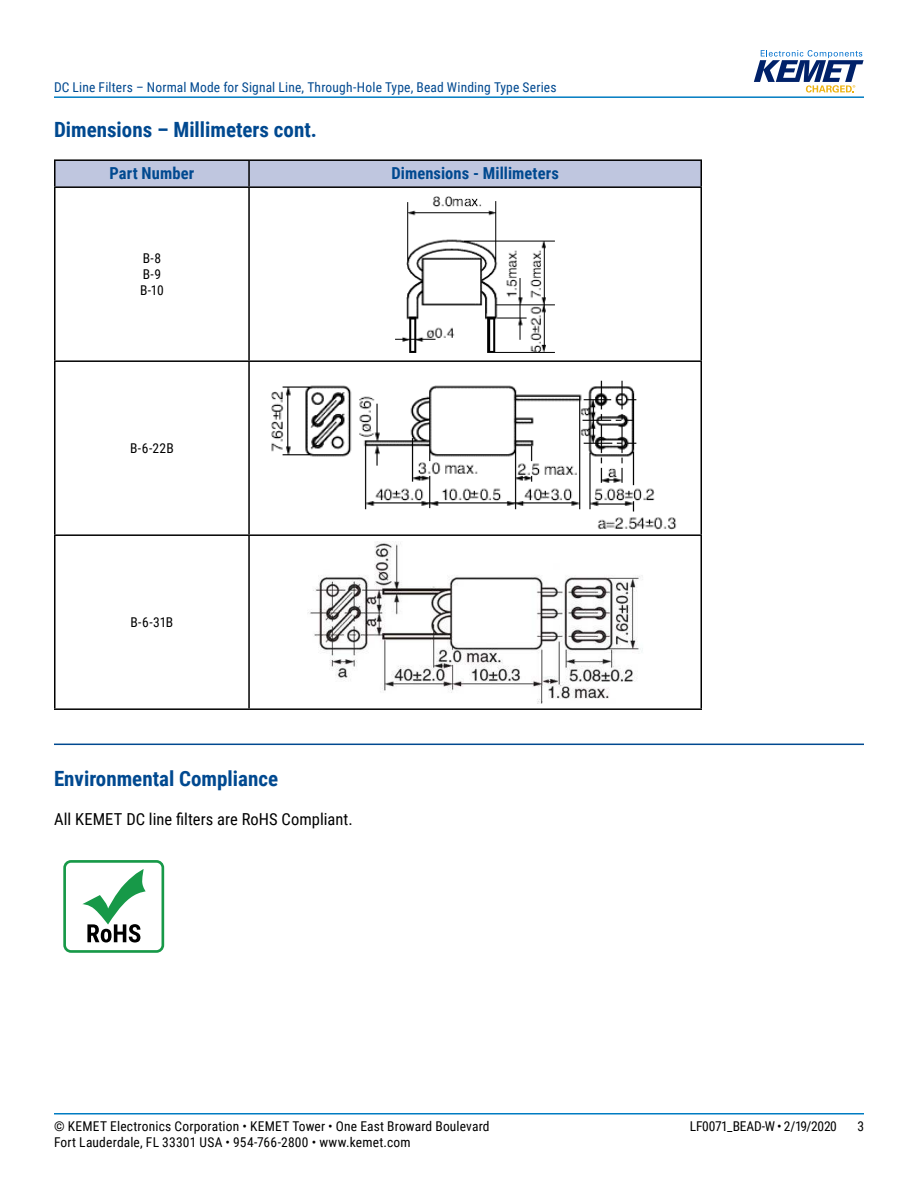
<style>
.page{position:relative;width:918px;height:1188px;background:#fff}
.page>*{position:absolute;margin:0;border:0;box-sizing:border-box;transform-origin:0 0}
.t1{font:700 21px "Roboto Condensed";color:#004990}
.t2{font:16.5px "Roboto Condensed";letter-spacing:.005em;color:#000}
.t3{font:700 16.5px "Roboto Condensed";letter-spacing:.005em;color:#004990}
.t4{font:13.5px/16.2px "Roboto Condensed";letter-spacing:.015em;color:#000}
.t5{font:13.5px "Roboto Condensed";letter-spacing:.015em;color:#004990}
.t6{font:13.5px "Roboto Condensed";letter-spacing:-.025em;color:#000}
</style>
<div class="page">
<hr style="left:54px;top:1113px;width:810px;height:2px;background:#007cc2">
<hr style="left:54px;top:96px;width:810px;height:2px;background:#007cc2">
<svg style="left:754px;top:50px;width:110px;height:43px"></svg>
<hr style="left:54px;top:744px;width:810px;height:1px;background:#004990">
<hr style="left:54px;top:186px;width:195px;height:2px;background:#000">
<hr style="left:249px;top:186px;width:453px;height:2px;background:#000">
<hr style="left:248px;top:188px;width:2px;height:172px;background:#000">
<hr style="left:54px;top:360px;width:195px;height:2px;background:#000">
<hr style="left:249px;top:360px;width:453px;height:2px;background:#000">
<hr style="left:248px;top:362px;width:2px;height:172px;background:#000">
<hr style="left:54px;top:534px;width:195px;height:2px;background:#000">
<hr style="left:249px;top:534px;width:453px;height:2px;background:#000">
<hr style="left:248px;top:536px;width:2px;height:172px;background:#000">
<hr style="left:54px;top:159px;width:195px;height:2px;background:#000">
<hr style="left:54px;top:161px;width:2px;height:25px;background:#000">
<hr style="left:249px;top:159px;width:453px;height:2px;background:#000">
<svg style="left:55px;top:160px;width:647px;height:27px;background:#b3b9d1"></svg>
<hr style="left:54px;top:188px;width:2px;height:172px;background:#000">
<hr style="left:701px;top:188px;width:1px;height:172px;background:#000">
<hr style="left:54px;top:362px;width:2px;height:172px;background:#000">
<hr style="left:701px;top:362px;width:1px;height:172px;background:#000">
<hr style="left:54px;top:536px;width:2px;height:172px;background:#000">
<hr style="left:701px;top:536px;width:1px;height:172px;background:#000">
<hr style="left:54px;top:708px;width:195px;height:2px;background:#000">
<hr style="left:249px;top:708px;width:453px;height:2px;background:#000">
<img style="left:395px;top:196px;width:160px;height:157px">
<img style="left:271px;top:380px;width:406px;height:149px">
<img style="left:308px;top:541px;width:335px;height:162px">
<div style="left:63px;top:860px;width:101px;height:93px;border:3px solid #179948;border-radius:6px"></div>
<svg style="left:82px;top:869px;width:64px;height:74px"></svg>
<p class="t5" style="left:54px;top:82px;width:504px">DC Line Filters – Normal Mode for Signal Line, Through-Hole Type, Bead Winding Type Series</p>
<h1 class="t1" style="left:54px;top:115px;width:265px">Dimensions – Millimeters cont.</h1>
<p class="t3" style="left:110px;top:161px;width:86px">Part Number</p>
<p class="t3" style="left:391px;top:161px;width:169px">Dimensions - Millimeters</p>
<p class="t4" style="left:140px;top:251px;width:25px">B-8<br>B-9<br>B-10</p>
<p class="t4" style="left:130px;top:441px;width:45px">B-6-22B</p>
<p class="t4" style="left:130px;top:615px;width:44px">B-6-31B</p>
<h1 class="t1" style="left:54px;top:763px;width:226px">Environmental Compliance</h1>
<p class="t2" style="left:54px;top:807px;width:300px">All KEMET DC line 昀椀lters are RoHS Compliant.</p>
<p class="t4" style="left:54px;top:1119px;width:437px">© KEMET Electronics Corporation • KEMET Tower • One East Broward Boulevard</p>
<p class="t6" style="left:690px;top:1120px;width:149px">LF0071_BEAD-W • 2/19/2020</p>
<p class="t4" style="left:857px;top:1119px;width:8px">3</p>
<p class="t4" style="left:54px;top:1135px;width:358px">Fort Lauderdale, FL 33301 USA • 954-766-2800 • www.kemet.com</p>
</div>
